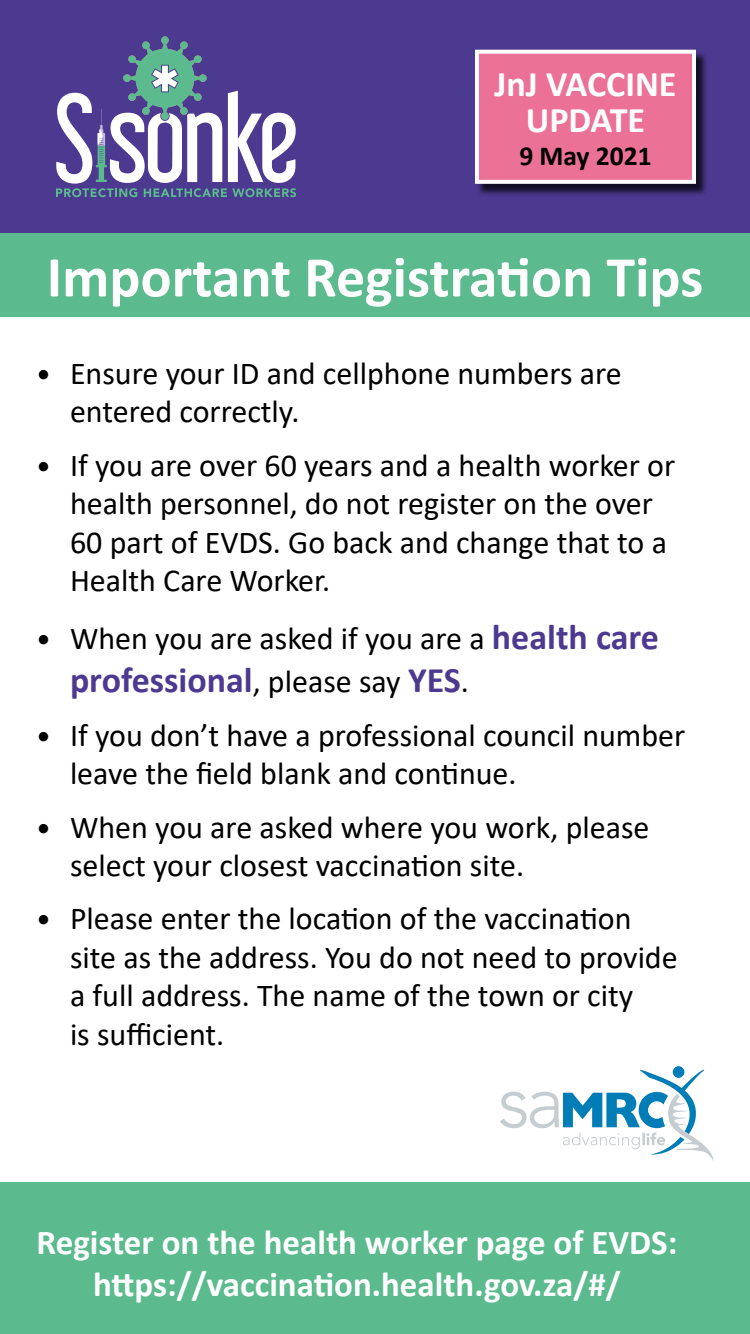
<style>
.page{position:relative;width:750px;height:1334px;background:#fff}
.page>*{position:absolute;margin:0;border:0;box-sizing:border-box;transform-origin:0 0}
.heading{font:700 58px "Calibri";color:#fff}
.t1{font:700 36.2px/36px "Calibri";color:#fff;text-align:center}
.t2{font:700 36px "Calibri";color:#4c3990}
.t3{font:700 35px/42px "Calibri";color:#fff;text-align:center}
.t4{font:32px/38.4px "Calibri";color:#000}
.t5{font:700 27.5px "Calibri";color:#000}
.s1{font-size:30px}
.s2{font-weight:700;font-size:36px;color:#4c3990}
.s3{font-weight:400;font-size:32px;color:#000}
</style>
<div class="page">
<div style="left:0;top:0;width:750px;height:233px;background:#4c3990"></div>
<svg style="left:56px;top:36px;width:240px;height:161px"></svg>
<div style="left:0;top:1183px;width:750px;height:151px;background:#5bbb8e"></div>
<div style="left:476px;top:51px;width:232px;height:145px;background:#000;opacity:.75"></div>
<div style="left:477px;top:52px;width:217px;height:130px;background:#ec7196"></div>
<div style="left:475px;top:50px;width:221px;height:134px;border:4px solid #fff"></div>
<div style="left:0;top:233px;width:750px;height:83px;background:#5bbb8e"></div>
<svg style="left:500px;top:1068px;width:214px;height:93px"></svg>
<div style="left:673px;top:1066px;width:11px;height:12px;background:#007db6;border-radius:50%"></div>
<p class="t1" style="left:495px;top:65px;width:184px">JnJ VACCINE<br>UPDATE</p>
<p class="t5" style="left:519px;top:136px;width:134px">9 May 2021</p>
<p class="heading" style="left:47px;top:236px;width:658px">Important Registration Tips</p>
<p class="t4" style="left:70px;top:353px;width:553px;text-indent:-34px"><span class="s1">•</span> Ensure your ID and cellphone numbers are entered correctly.</p>
<p class="t4" style="left:70px;top:445px;width:607px;text-indent:-34px"><span class="s1">•</span> If you are over 60 years and a health worker or health personnel, do not register on the over 60 part of EVDS. Go back and change that to a Health Care Worker.</p>
<p class="t4" style="left:36px;top:619px;width:625px"><span class="s1">•</span> When you are asked if you are a <span class="s2">health care</span></p>
<p class="t2" style="left:70px;top:655px;width:401px">professional<span class="s3">, please say</span> YES<span class="s3">.</span></p>
<p class="t4" style="left:70px;top:715px;width:617px;text-indent:-34px"><span class="s1">•</span> If you don’t have a professional council number leave the field blank and continue.</p>
<p class="t4" style="left:70px;top:807px;width:581px;text-indent:-34px"><span class="s1">•</span> When you are asked where you work, please select your closest vaccination site.</p>
<p class="t4" style="left:70px;top:899px;width:609px;text-indent:-34px"><span class="s1">•</span> Please enter the location of the vaccination site as the address. You do not need to provide a full address. The name of the town or city<br>is sufficient.</p>
<p class="t3" style="left:37px;top:1221px;width:642px">Register on the health worker page of EVDS: https://vaccination.health.gov.za/#/</p>
</div>
